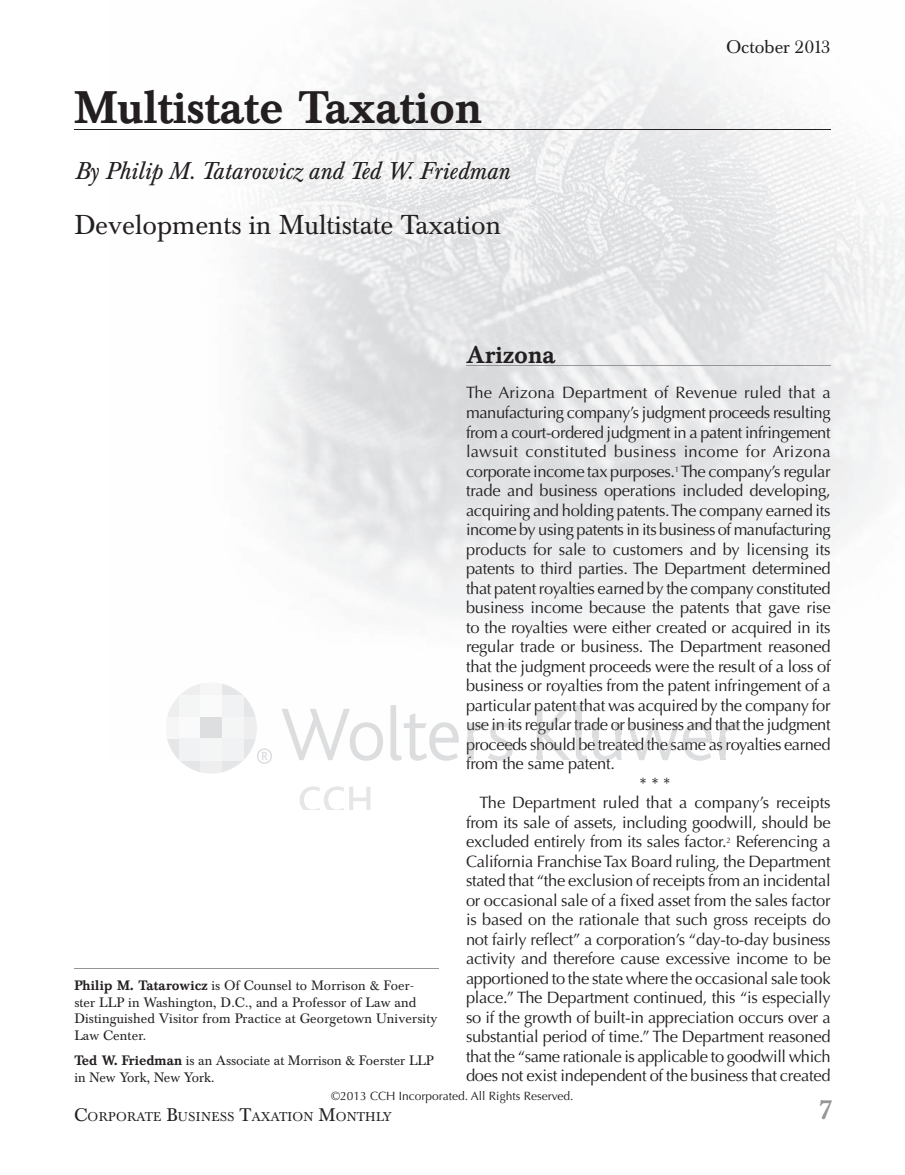
<style>
.page{position:relative;width:905px;height:1175px;background:#fff}
.page>*{position:absolute;margin:0;border:0;box-sizing:border-box;transform-origin:0 0}
.t1{font:500 45px "Baskerville BE";color:#231f20}
.t2{font:27px "Baskerville BE";color:#231f20}
.t3{font:500 27px "Baskerville BE";color:#939598}
.t4{font:italic 24px "Baskerville BE";color:#231f20}
.t5{font:500 24px "Baskerville BE";color:#231f20}
.t6{font:18px "Baskerville BE";color:#231f20}
.t7{font:16.5px/19.5px "Optima";letter-spacing:-.015em;color:#231f20;text-align:justify}
.t8{font:16.5px "Optima";letter-spacing:-.025em;color:#323031}
.t9{font:13.5px/16.5px "Baskerville BE";letter-spacing:.01em;color:#231f20}
.t10{font:12.6px "Baskerville BE";letter-spacing:.02em;color:#231f20}
.t11{font:12px "Optima";color:#231f20}
.s1{color:#323031}
.s2{color:#231f20}
.s3{font-weight:500}
.s4{font-size:18px}
</style>
<div class="page">
<img style="left:244px;top:0;width:660px;height:758px">
<hr style="left:74px;top:968px;width:365px;height:1px;background:#939598">
<hr style="left:74px;top:129px;width:756px;height:1px;background:#231f20">
<hr style="left:466px;top:365px;width:364px;height:1px;background:#939598">
<svg style="left:299px;top:758px;width:34px;height:2px"></svg>
<img style="left:281px;top:709px;width:69px;height:49px">
<svg style="left:357px;top:758px;width:18px;height:2px"></svg>
<img style="left:350px;top:722px;width:33px;height:36px">
<svg style="left:392px;top:758px;width:10px;height:2px"></svg>
<img style="left:390px;top:705px;width:11px;height:53px">
<svg style="left:411px;top:758px;width:14px;height:2px"></svg>
<img style="left:404px;top:713px;width:23px;height:45px">
<svg style="left:437px;top:758px;width:19px;height:2px"></svg>
<img style="left:429px;top:722px;width:30px;height:36px">
<img style="left:467px;top:734px;width:6px;height:22px">
<img style="left:473px;top:722px;width:14px;height:10px">
<img style="left:467px;top:737px;width:6px;height:17px">
<svg style="left:467px;top:756px;width:6px;height:4px"></svg>
<img style="left:488px;top:734px;width:24px;height:22px">
<img style="left:490px;top:722px;width:21px;height:12px">
<img style="left:490px;top:737px;width:22px;height:17px">
<svg style="left:489px;top:758px;width:19px;height:2px"></svg>
<img style="left:488px;top:756px;width:22px;height:2px">
<img style="left:536px;top:709px;width:32px;height:47px">
<img style="left:536px;top:717px;width:25px;height:17px">
<img style="left:536px;top:737px;width:29px;height:17px">
<svg style="left:560px;top:756px;width:10px;height:4px"></svg>
<svg style="left:536px;top:756px;width:6px;height:4px"></svg>
<img style="left:576px;top:715px;width:10px;height:41px">
<svg style="left:576px;top:705px;width:5px;height:10px"></svg>
<img style="left:576px;top:717px;width:5px;height:17px">
<img style="left:576px;top:737px;width:6px;height:17px">
<svg style="left:576px;top:756px;width:11px;height:4px"></svg>
<img style="left:594px;top:734px;width:27px;height:24px">
<svg style="left:615px;top:723px;width:6px;height:11px"></svg>
<svg style="left:593px;top:723px;width:5px;height:14px"></svg>
<img style="left:593px;top:737px;width:28px;height:17px">
<svg style="left:597px;top:758px;width:25px;height:2px"></svg>
<img style="left:595px;top:756px;width:20px;height:2px">
<svg style="left:662px;top:758px;width:7px;height:2px"></svg>
<img style="left:637px;top:734px;width:39px;height:24px">
<svg style="left:671px;top:723px;width:8px;height:11px"></svg>
<img style="left:646px;top:734px;width:14px;height:3px">
<svg style="left:647px;top:723px;width:12px;height:11px"></svg>
<svg style="left:627px;top:723px;width:10px;height:14px"></svg>
<img style="left:631px;top:737px;width:44px;height:17px">
<svg style="left:691px;top:758px;width:18px;height:2px"></svg>
<img style="left:682px;top:722px;width:30px;height:36px">
<img style="left:682px;top:737px;width:30px;height:17px">
<img style="left:719px;top:734px;width:6px;height:24px">
<img style="left:725px;top:722px;width:14px;height:10px">
<img style="left:719px;top:737px;width:6px;height:17px">
<img style="left:200px;top:684px;width:42px;height:11px">
<img style="left:200px;top:695px;width:57px;height:63px">
<svg style="left:177px;top:758px;width:68px;height:15px"></svg>
<img style="left:167px;top:738px;width:33px;height:20px">
<hr style="left:179px;top:758px;width:21px;height:2px;background:#f1f2f3">
<hr style="left:200px;top:758px;width:22px;height:2px;background:#f4f5f5">
<hr style="left:222px;top:758px;width:21px;height:2px;background:#f1f2f3">
<img style="left:257px;top:748px;width:15px;height:3px">
<svg style="left:257px;top:751px;width:15px;height:13px"></svg>
<svg style="left:300px;top:786px;width:70px;height:24px"></svg>
<h1 class="t1" style="left:74px;top:89px;width:409px">Multistate Taxation</h1>
<h3 class="t4" style="left:74px;top:161px;width:436px">By Philip M. Tatarowicz and Ted W. Friedman</h3>
<h2 class="t2" style="left:74px;top:214px;width:428px">Developments in Multistate Taxation</h2>
<p class="t6" style="left:726px;top:40px;width:106px">October 2013</p>
<h3 class="t5" style="left:466px;top:345px;width:91px">Arizona</h3>
<p class="t7" style="left:466px;top:385px;width:366px">The Arizona Department of Revenue ruled that a manufacturing company’s judgment proceeds resulting from a court-ordered judgment in a patent infringement lawsuit constituted business income for Arizona corporate income tax purposes.<sup>1</sup> The company’s regular trade and business operations included developing, acquiring and holding patents. The company earned its income by using patents in its business of manufacturing products for sale to customers and by licensing its patents to third parties. The Department determined that patent royalties earned by the company constituted business income because the patents that gave rise to the royalties were either created or acquired in its regular trade or business. The Department reasoned that the judgment proceeds were the result of a loss of business or royalties from the patent infringement of a particular <span class="s1">patent t</span>hat was acquired by the company for <span class="s1">use in i</span>ts r<span class="s1">egula</span>r a e</p>
<p class="t8" style="left:574px;top:717px;width:258px">tr d or b siness and <span class="s2">t</span>hat <span class="s2">the judgment</span></p>
<p class="t8" style="left:466px;top:737px;width:366px">p<span class="s2">ro</span>cee<span class="s2">ds s</span>hou<span class="s2">ld</span> be trea<span class="s2">t</span>ed the same as <span class="s2">royalties earned</span></p>
<p class="t7" style="left:466px;top:755px;width:151px"><span class="s1">f</span>rom e same pa en .</p>
<p class="t7" style="left:639px;top:775px;width:33px">* * *</p>
<p class="t7" style="left:479px;top:794px;width:352px">The Department ruled that a company’s receipts</p>
<p class="t7" style="left:466px;top:814px;width:366px">from its sale of assets, including goodwill, should be</p>
<p class="t7" style="left:466px;top:833px;width:366px">excluded entirely from its sales factor.<sup>2</sup> Referencing a</p>
<p class="t7" style="left:466px;top:853px;width:366px">California Franchise Tax Board ruling, the Department</p>
<p class="t7" style="left:466px;top:872px;width:366px">stated that “the exclusion of receipts from an incidental</p>
<p class="t7" style="left:466px;top:892px;width:366px">or occasional sale of a fixed asset from the sales factor</p>
<p class="t7" style="left:466px;top:911px;width:366px">is based on the rationale that such gross receipts do</p>
<p class="t7" style="left:466px;top:931px;width:366px">not fairly reflect” a corporation’s “day-to-day business</p>
<p class="t7" style="left:466px;top:950px;width:366px">activity and therefore cause excessive income to be</p>
<p class="t7" style="left:466px;top:970px;width:366px">apportioned to the state where the occasional sale took</p>
<p class="t7" style="left:466px;top:989px;width:366px">place.” The Department continued, this “is especially</p>
<p class="t7" style="left:466px;top:1009px;width:366px">so if the growth of built-in appreciation occurs over a</p>
<p class="t7" style="left:466px;top:1028px;width:366px">substantial period of time.” The Department reasoned</p>
<p class="t7" style="left:466px;top:1048px;width:366px">that the “same rationale is applicable to goodwill which</p>
<p class="t7" style="left:466px;top:1067px;width:366px">does not exist independent of the business that created</p>
<p class="t11" style="left:331px;top:1091px;width:244px">©2013 CCH Incorporated. All Rights Reserved.</p>
<p class="t7" style="left:636px;top:716px;width:11px">u</p>
<p class="t8" style="left:502px;top:756px;width:15px">th</p>
<p class="t8" style="left:585px;top:756px;width:6px">t</p>
<p class="t8" style="left:606px;top:756px;width:6px">t</p>
<p class="t9" style="left:74px;top:979px;width:364px"><span class="s3">Philip M. Tatarowicz</span> is Of Counsel to Morrison &amp; Foer&shy;ster LLP in Washington, D.C., and a Professor of Law and Distinguished Visitor from Practice at Georgetown University Law Center.</p>
<p class="t9" style="left:74px;top:1054px;width:361px"><span class="s3">Ted W. Friedman</span> is an Associate at Morrison &amp; Foerster LLP in New York, New York.</p>
<h2 class="t3" style="left:818px;top:1098px;width:16px">7</h2>
<p class="t10" style="left:74px;top:1111px;width:319px"><span class="s4">C</span>ORPORATE <span class="s4">B</span>USINESS <span class="s4">T</span>AXATION <span class="s4">M</span>ONTHLY</p>
</div>
